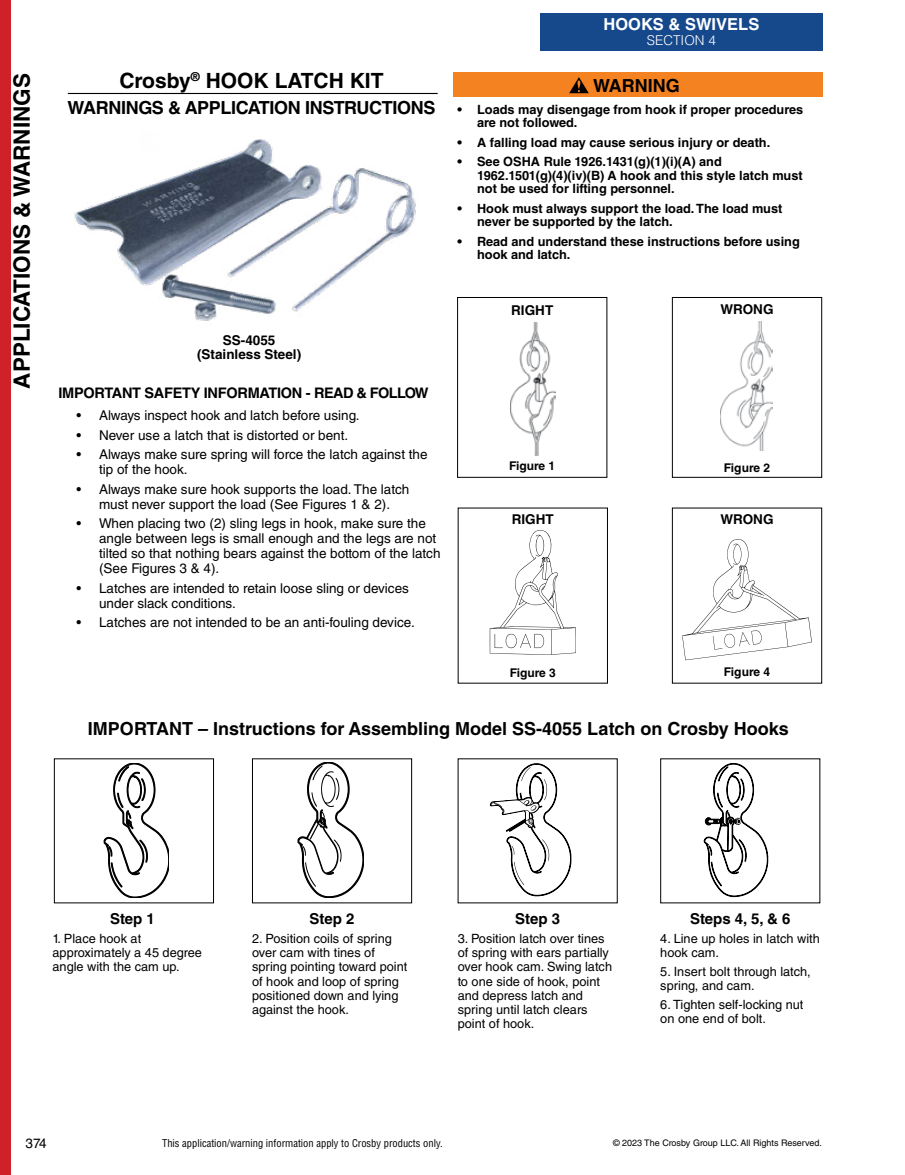
<style>
.page{position:relative;width:905px;height:1175px;background:#fff}
.page>*{position:absolute;margin:0;border:0;box-sizing:border-box;transform-origin:0 0}
.t1{font:700 22.5px "Helvetica LT Std";color:#000}
.t2{font:700 21px "Helvetica LT Std";color:#000}
.t3{font:700 18px "Helvetica LT Std";color:#000}
.t4{font:700 18px "Helvetica LT Std";letter-spacing:-.02em;color:#000}
.t5{font:700 16.5px "Helvetica LT Std";color:#fff}
.t6{font:700 15px "Helvetica LT Std";color:#000}
.t7{font:700 14.55px "Helvetica LT Std";letter-spacing:-.02em;color:#000}
.t8{font:13.5px/15px "Helvetica LT Std";color:#000}
.t9{font:700 13.5px/13.5px "Helvetica LT Std";color:#000;text-align:center}
.t10{font:300 13.5px "Helvetica LT Std";color:#fff}
.t11{font:12.75px/14.2px "Helvetica LT Std";color:#000}
.t12{font:700 12.75px/13.5px "Helvetica LT Std";color:#000}
.t13{font:700 12px "Helvetica LT Std";color:#000}
.t14{font:condensed 10.5px "Helvetica LT Std";color:#000}
.t15{font:9px "Helvetica LT Std";color:#000}
</style>
<div class="page">
<div style="left:0;top:0;width:10px;height:1174px;background:#ce2128"></div>
<div style="left:540px;top:13px;width:282px;height:38px;background:#16488c"></div>
<img style="left:74px;top:139px;width:342px;height:182px">
<img style="left:720px;top:321px;width:53px;height:130px">
<img style="left:510px;top:322px;width:45px;height:134px">
<div style="left:457px;top:297px;width:150px;height:180px;border:1px solid #000"></div>
<div style="left:672px;top:297px;width:149px;height:180px;border:1px solid #000"></div>
<svg style="left:489px;top:530px;width:87px;height:124px"></svg>
<svg style="left:682px;top:539px;width:129px;height:121px"></svg>
<svg style="left:104px;top:763px;width:65px;height:134px"></svg>
<div style="left:54px;top:758px;width:160px;height:145px;border:1px solid #000"></div>
<svg style="left:298px;top:762px;width:65px;height:135px"></svg>
<div style="left:252px;top:758px;width:160px;height:145px;border:1px solid #000"></div>
<svg style="left:490px;top:763px;width:81px;height:133px"></svg>
<svg style="left:703px;top:763px;width:65px;height:134px"></svg>
<div style="left:453px;top:72px;width:369px;height:25px;background:#f58220"></div>
<svg style="left:569px;top:77px;width:19px;height:16px"></svg>
<hr style="left:68px;top:93px;width:369px;height:1px;background:#000">
<h1 class="t1" style="left:8px;top:388px;width:317px;rotate:-90deg">APPLICATIONS &amp; WARNINGS</h1>
<h2 class="t2" style="left:119px;top:68px;width:266px">Crosby<sup>®</sup> HOOK LATCH KIT</h2>
<h3 class="t4" style="left:68px;top:96px;width:369px">WARNINGS &amp; APPLICATION INSTRUCTIONS</h3>
<p class="t9" style="left:197px;top:334px;width:106px">SS-4055 (Stainless Steel)</p>
<p class="t7" style="left:58px;top:384px;width:371px">IMPORTANT SAFETY INFORMATION - READ &amp; FOLLOW</p>
<p class="t8" style="left:76px;top:408px;width:285px">• Always inspect hook and latch before using.</p>
<p class="t8" style="left:76px;top:427px;width:273px">• Never use a latch that is distorted or bent.</p>
<p class="t8" style="left:99px;top:447px;width:330px;text-indent:-23px">• Always make sure spring will force the latch against the tip of the hook.</p>
<p class="t8" style="left:76px;top:481px;width:334px;text-align:center">• Always make sure hook supports the load. The latch must never support the load (See Figures 1 &amp; 2).</p>
<p class="t8" style="left:99px;top:516px;width:343px;text-indent:-23px">• When placing two (2) sling legs in hook, make sure the angle between legs is small enough and the legs are not tilted so that nothing bears against the bottom of the latch (See Figures 3 &amp; 4).</p>
<p class="t8" style="left:99px;top:580px;width:311px;text-indent:-23px">• Latches are intended to retain loose sling or devices under slack conditions.</p>
<p class="t8" style="left:76px;top:615px;width:340px">• Latches are not intended to be an anti-fouling device.</p>
<p class="t5" style="left:603px;top:14px;width:157px">HOOKS &amp; SWIVELS</p>
<p class="t10" style="left:647px;top:32px;width:71px">SECTION 4</p>
<h3 class="t3" style="left:593px;top:75px;width:88px">WARNING</h3>
<p class="t12" style="left:477px;top:102px;width:328px;text-indent:-19px">• Loads may disengage from hook if proper procedures are not followed.</p>
<p class="t12" style="left:457px;top:135px;width:314px">• A falling load may cause serious injury or death.</p>
<p class="t12" style="left:477px;top:155px;width:327px;text-indent:-19px">• See OSHA Rule 1926.1431(g)(1)(i)(A) and<br>1962.1501(g)(4)(iv)(B) A hook and this style latch must not be used for lifting personnel.</p>
<p class="t12" style="left:477px;top:201px;width:307px;text-indent:-19px">• Hook must always support the load. The load must never be supported by the latch.</p>
<p class="t12" style="left:477px;top:234px;width:324px;text-indent:-19px">• Read and understand these instructions before using hook and latch.</p>
<p class="t9" style="left:511px;top:304px;width:43px">RIGHT</p>
<p class="t9" style="left:720px;top:302px;width:54px">WRONG</p>
<p class="t13" style="left:509px;top:459px;width:48px">Figure 1</p>
<p class="t13" style="left:724px;top:460px;width:48px">Figure 2</p>
<p class="t9" style="left:512px;top:513px;width:43px">RIGHT</p>
<p class="t9" style="left:720px;top:513px;width:54px">WRONG</p>
<p class="t13" style="left:509px;top:665px;width:48px">Figure 3</p>
<p class="t13" style="left:724px;top:664px;width:48px">Figure 4</p>
<h3 class="t3" style="left:88px;top:718px;width:702px">IMPORTANT – Instructions for Assembling Model SS-4055 Latch on Crosby Hooks</h3>
<p class="t6" style="left:110px;top:909px;width:46px">Step 1</p>
<p class="t11" style="left:52px;top:931px;width:151px">1. Place hook at approximately a 45 degree angle with the cam up.</p>
<p class="t6" style="left:309px;top:909px;width:46px">Step 2</p>
<p class="t11" style="left:252px;top:931px;width:157px">2. Position coils of spring over cam with tines of spring pointing toward point of hook and loop of spring positioned down and lying against the hook.</p>
<p class="t6" style="left:515px;top:909px;width:46px">Step 3</p>
<p class="t11" style="left:457px;top:931px;width:156px">3. Position latch over tines of spring with ears partially over hook cam. Swing latch to one side of hook, point and depress latch and spring until latch clears point of hook.</p>
<p class="t6" style="left:690px;top:909px;width:102px">Steps 4, 5, &amp; 6</p>
<p class="t11" style="left:660px;top:931px;width:161px">4. Line up holes in latch with hook cam.</p>
<p class="t11" style="left:660px;top:964px;width:152px">5. Insert bolt through latch, spring, and cam.</p>
<p class="t11" style="left:660px;top:997px;width:144px">6. Tighten self-locking nut on one end of bolt.</p>
<p class="t8" style="left:26px;top:1135px;width:23px">374</p>
<p class="t14" style="left:162px;top:1136px;width:282px">This application/warning information apply to Crosby products only.</p>
<p class="t15" style="left:613px;top:1137px;width:210px">© 2023 The Crosby Group LLC. All Rights Reserved.</p>
</div>
